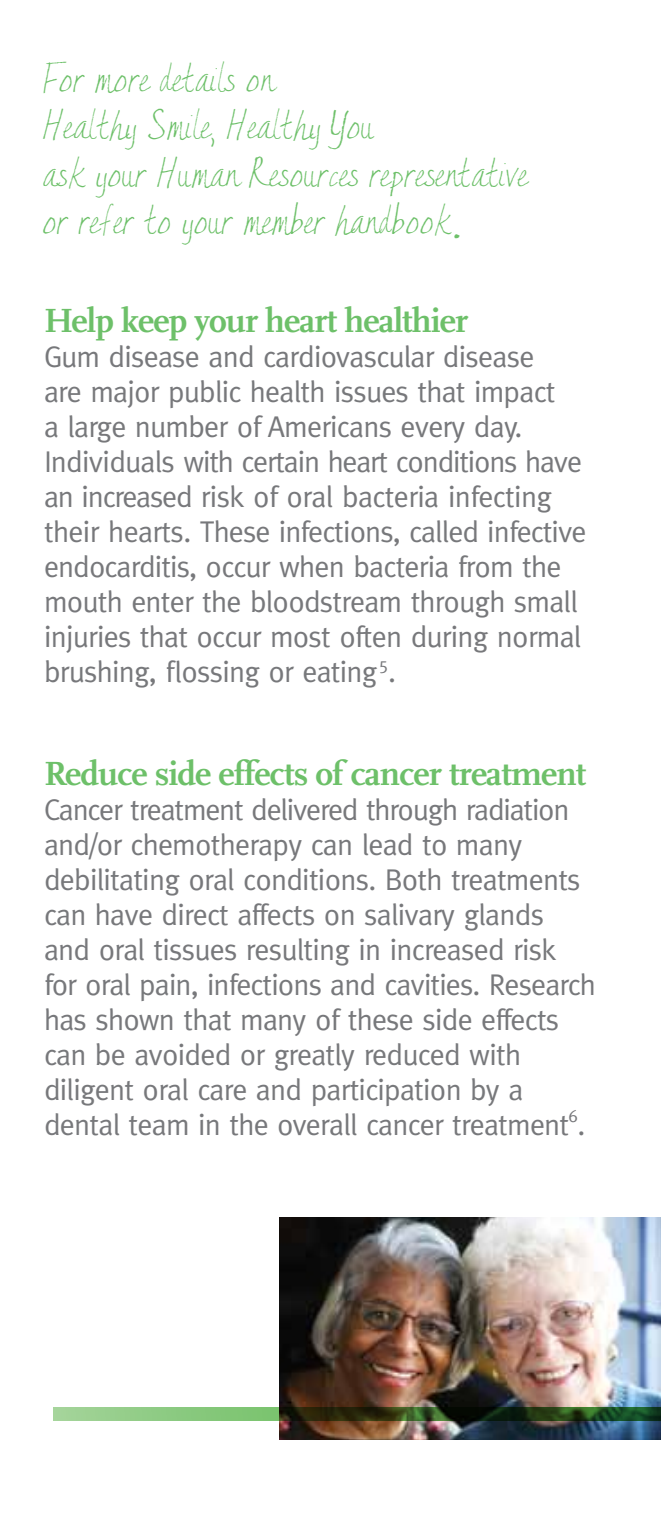
<style>
.page{position:relative;width:661px;height:1530px;background:#fff}
.page>*{position:absolute;margin:0;border:0;box-sizing:border-box;transform-origin:0 0}
.t1{font:37.5px/47.5px "AEZ Kate's Handwriting";letter-spacing:-.01em;color:#6dc069}
.t2{font:700 35px "Scala";letter-spacing:-.025em;color:#6dc069}
.t3{font:30px/35px "Meta";letter-spacing:-.025em;color:#77787b}
</style>
<div class="page">
<img style="left:279px;top:1217px;width:382px;height:223px">
<svg style="left:53px;top:1407px;width:608px;height:13px;background:#496c3d"></svg>
<p class="t1" style="left:42px;top:58px;width:487px">For more details on<br>Healthy Smile, Healthy You<br>ask your Human Resources representative or refer to your member handbook.</p>
<p class="t2" style="left:44px;top:300px;width:426px">Help keep your heart healthier</p>
<p class="t3" style="left:44px;top:339px;width:544px">Gum disease and cardiovascular disease<br>are major public health issues that impact<br>a large number of Americans every day.<br>Individuals with certain heart conditions have an increased risk of oral bacteria infecting their hearts. These infections, called infective endocarditis, occur when bacteria from the mouth enter the bloodstream through small injuries that occur most often during normal brushing, flossing or eating<sup>5</sup>.</p>
<p class="t2" style="left:44px;top:752px;width:543px">Reduce side effects of cancer treatment</p>
<p class="t3" style="left:44px;top:791px;width:553px">Cancer treatment delivered through radiation and/or chemotherapy can lead to many debilitating oral conditions. Both treatments can have direct affects on salivary glands and oral tissues resulting in increased risk for oral pain, infections and cavities. Research has shown that many of these side effects can be avoided or greatly reduced with diligent oral care and participation by a dental team in the overall cancer treatment<sup>6</sup>.</p>
</div>
